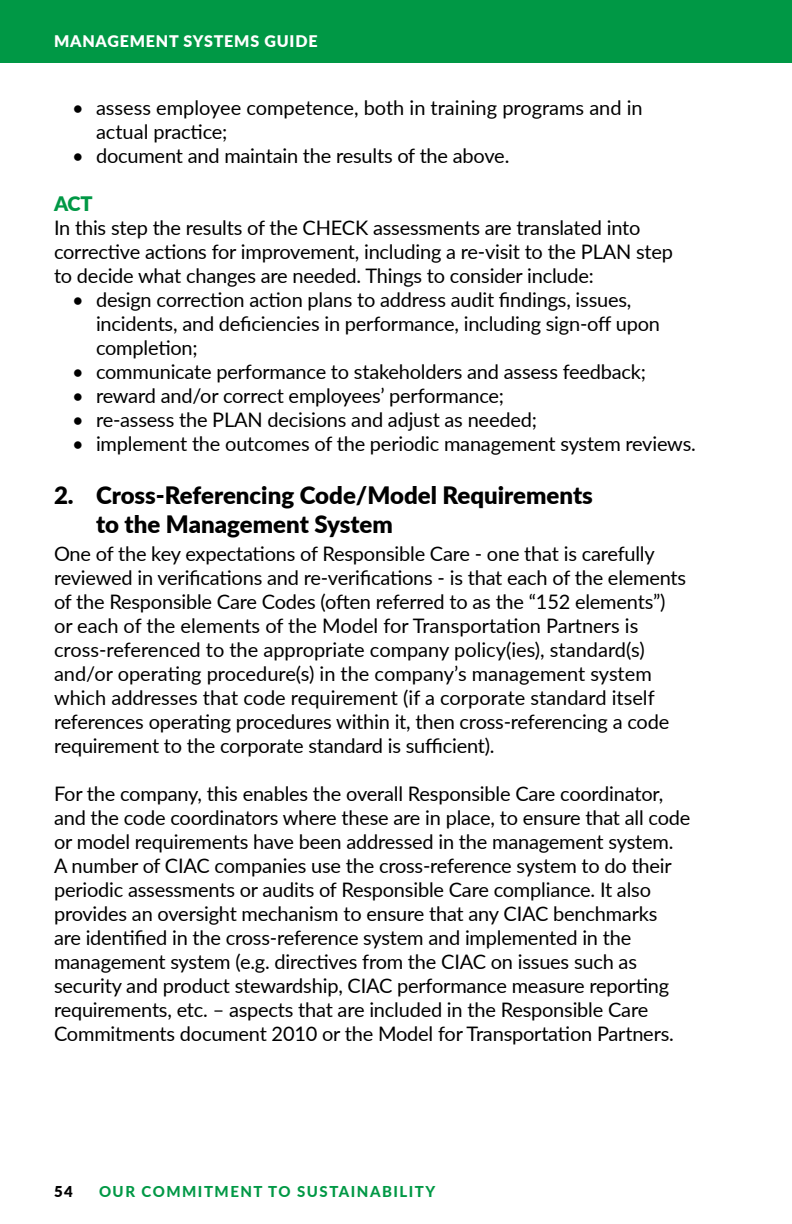
<style>
.page{position:relative;width:792px;height:1224px;background:#fff}
.page>*{position:absolute;margin:0;border:0;box-sizing:border-box;transform-origin:0 0}
.t1{font:900 24px/28.8px "Lato";color:#000}
.t2{font:20px/24px "Lato";letter-spacing:-.01em;color:#000}
.t3{font:900 20px "Lato";color:#009845}
.t4{font:900 16px "Lato";letter-spacing:.05em;color:#fff}
.t5{font:800 15px "Lato";letter-spacing:.1em;color:#009845}
.t6{font:900 15px "Lato";color:#000}
</style>
<div class="page">
<div style="left:0;top:0;width:792px;height:63px;background:#009845"></div>
<p class="t4" style="left:54px;top:29px;width:265px">MANAGEMENT SYSTEMS GUIDE</p>
<p class="t2" style="left:96px;top:95px;width:548px;text-indent:-24px">• assess employee competence, both in training programs and in actual practice;</p>
<p class="t2" style="left:72px;top:143px;width:439px">• document and maintain the results of the above.</p>
<p class="t3" style="left:54px;top:189px;width:40px">ACT</p>
<p class="t2" style="left:54px;top:215px;width:620px">In this step the results of the CHECK assessments are translated into corrective actions for improvement, including a re-visit to the PLAN step to decide what changes are needed. Things to consider include:</p>
<p class="t2" style="left:96px;top:287px;width:566px;text-indent:-24px">• design correction action plans to address audit findings, issues, incidents, and deficiencies in performance, including sign-off upon completion;</p>
<p class="t2" style="left:72px;top:359px;width:576px">• communicate performance to stakeholders and assess feedback;</p>
<p class="t2" style="left:72px;top:383px;width:434px">• reward and/or correct employees’ performance;</p>
<p class="t2" style="left:72px;top:407px;width:466px">• re-assess the PLAN decisions and adjust as needed;</p>
<p class="t2" style="left:72px;top:431px;width:625px">• implement the outcomes of the periodic management system reviews.</p>
<p class="t1" style="left:96px;top:480px;width:498px;text-indent:-42px">2. Cross-Referencing Code/Model Requirements to the Management System</p>
<p class="t2" style="left:54px;top:541px;width:634px">One of the key expectations of Responsible Care - one that is carefully reviewed in verifications and re-verifications - is that each of the elements of the Responsible Care Codes (often referred to as the “152 elements”) or each of the elements of the Model for Transportation Partners is cross-referenced to the appropriate company policy(ies), standard(s) and/or operating procedure(s) in the company’s management system which addresses that code requirement (if a corporate standard itself references operating procedures within it, then cross-referencing a code requirement to the corporate standard is sufficient).</p>
<p class="t2" style="left:54px;top:781px;width:638px">For the company, this enables the overall Responsible Care coordinator, and the code coordinators where these are in place, to ensure that all code or model requirements have been addressed in the management system.<br>A number of CIAC companies use the cross-reference system to do their periodic assessments or audits of Responsible Care compliance. It also provides an oversight mechanism to ensure that any CIAC benchmarks<br>are identified in the cross-reference system and implemented in the management system (e.g. directives from the CIAC on issues such as security and product stewardship, CIAC performance measure reporting requirements, etc. – aspects that are included in the Responsible Care Commitments document 2010 or the Model for Transportation Partners.</p>
<p class="t6" style="left:54px;top:1180px;width:20px">54</p>
<p class="t5" style="left:99px;top:1180px;width:338px">OUR COMMITMENT TO SUSTAINABILITY</p>
</div>
